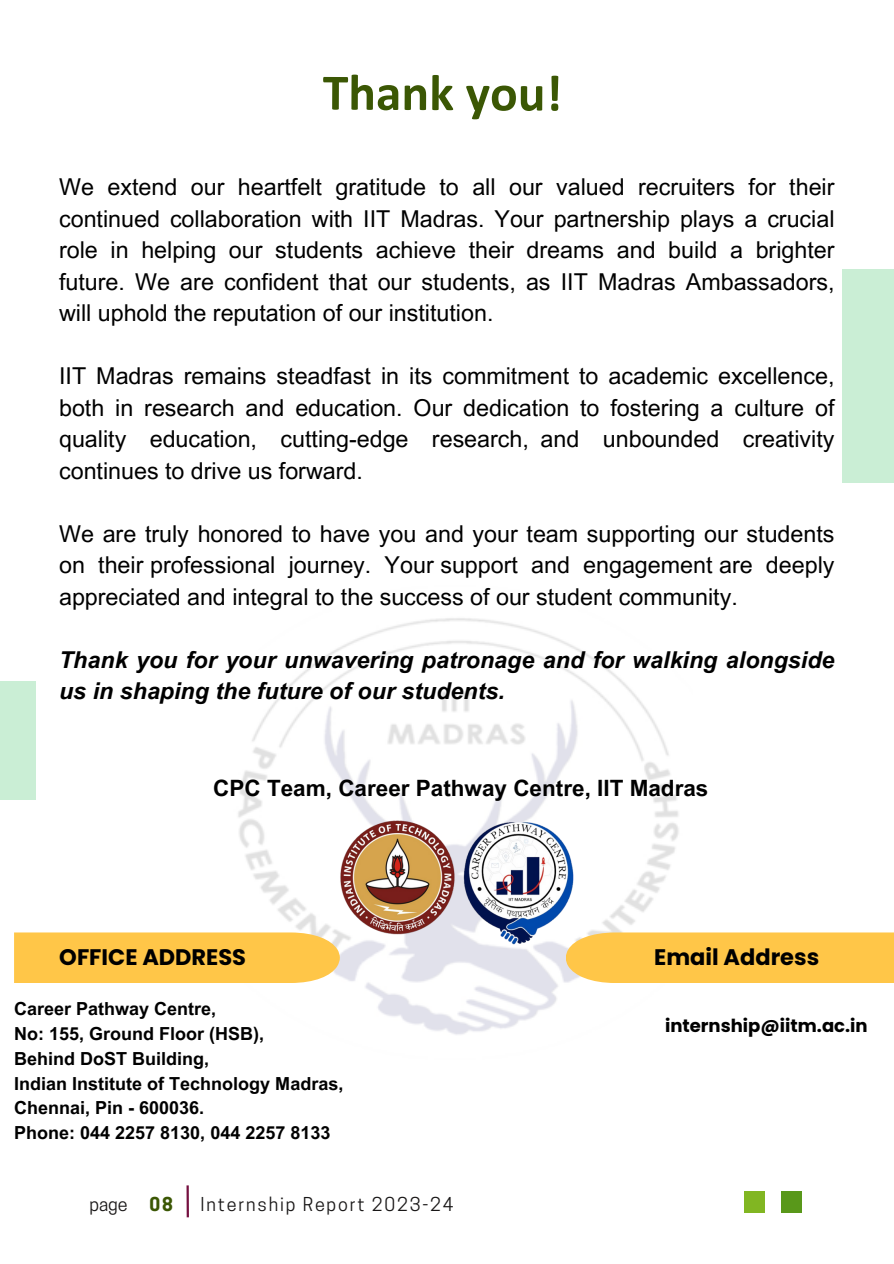
<style>
.page{position:relative;width:894px;height:1264px;background:#fff}
.page>*{position:absolute;margin:0;border:0;box-sizing:border-box;transform-origin:0 0}
.t1{font:700 51.6px "Calibri";letter-spacing:-.005em;color:#3b5704}
.t2{font:23.25px/31.5px "Arial MT Pro";color:#000;text-align:justify}
.t3{font:italic 700 23.25px/31.5px "Arial MT Pro";color:#000}
.t4{font:700 22.5px "Arial MT Pro";color:#000}
.t5{font:700 22.5px "Poppins";color:#000}
.t6{font:700 18px "Arial MT Pro";color:#000}
.t7{font:18px "Cooper Hewitt";letter-spacing:.1em;color:#191717}
.t8{font:700 18px "Poppins";color:#000}
.t9{font:700 18px "Cooper Hewitt";color:#3b5704}
</style>
<div class="page">
<hr style="left:186px;top:1185px;width:3px;height:32px;background:#751040">
<div style="left:743px;top:1190px;width:21px;height:22px;background:#81b622"></div>
<div style="left:781px;top:1190px;width:20px;height:22px;background:#59981a"></div>
<div style="left:841px;top:269px;width:52px;height:213px;background:#caeed5"></div>
<div style="left:0;top:681px;width:36px;height:119px;background:#caeed5"></div>
<img style="left:238px;top:618px;width:441px;height:417px">
<img style="left:455px;top:818px;width:126px;height:126px">
<img style="left:339px;top:815px;width:116px;height:121px">
<div style="left:14px;top:932px;width:325px;height:51px;background:#ffc648"></div>
<div style="left:565px;top:932px;width:328px;height:51px;background:#ffc648"></div>
<h4 class="t1" style="left:322px;top:71px;width:241px">Thank you!</h4>
<h3 class="t2" style="left:59px;top:174px;width:776px">We extend our heartfelt gratitude to all our valued recruiters for their continued collaboration with IIT Madras. Your partnership plays a crucial role in helping our students achieve their dreams and build a brighter future. We are confident that our students, as IIT Madras Ambassadors, will uphold the reputation of our institution.</h3>
<p class="t2" style="left:59px;top:363px;width:776px">IIT Madras remains steadfast in its commitment to academic excellence, both in research and education. Our dedication to fostering a culture of quality education, cutting-edge research, and unbounded creativity continues to drive us forward.</p>
<p class="t2" style="left:59px;top:521px;width:776px">We are truly honored to have you and your team supporting our students on their professional journey. Your support and engagement are deeply appreciated and integral to the success of our student community.</p>
<p class="t3" style="left:59px;top:647px;width:776px">Thank you for your unwavering patronage and for walking alongside us in shaping the future of our students.</p>
<p class="t4" style="left:213px;top:779px;width:496px">CPC Team, Career Pathway Centre, IIT Madras</p>
<h2 class="t5" style="left:59px;top:941px;width:188px">OFFICE ADDRESS</h2>
<p class="t5" style="left:654px;top:941px;width:166px">Email Address</p>
<p class="t6" style="left:14px;top:1002px;width:204px">Career Pathway Centre,</p>
<p class="t6" style="left:14px;top:1026px;width:252px">No: 155, Ground Floor (HSB),</p>
<p class="t6" style="left:14px;top:1051px;width:197px">Behind DoST Building,</p>
<p class="t6" style="left:14px;top:1076px;width:331px">Indian Institute of Technology Madras,</p>
<p class="t6" style="left:14px;top:1101px;width:192px">Chennai, Pin - 600036.</p>
<p class="t6" style="left:14px;top:1125px;width:318px">Phone: 044 2257 8130, 044 2257 8133</p>
<h1 class="t7" style="left:89px;top:1197px;width:40px">page</h1>
<h4 class="t9" style="left:149px;top:1197px;width:25px">08</h4>
<h4 class="t7" style="left:200px;top:1197px;width:254px">Internship Report 2023-24</h4>
<p class="t8" style="left:664px;top:1012px;width:204px">internship@iitm.ac.in</p>
</div>
